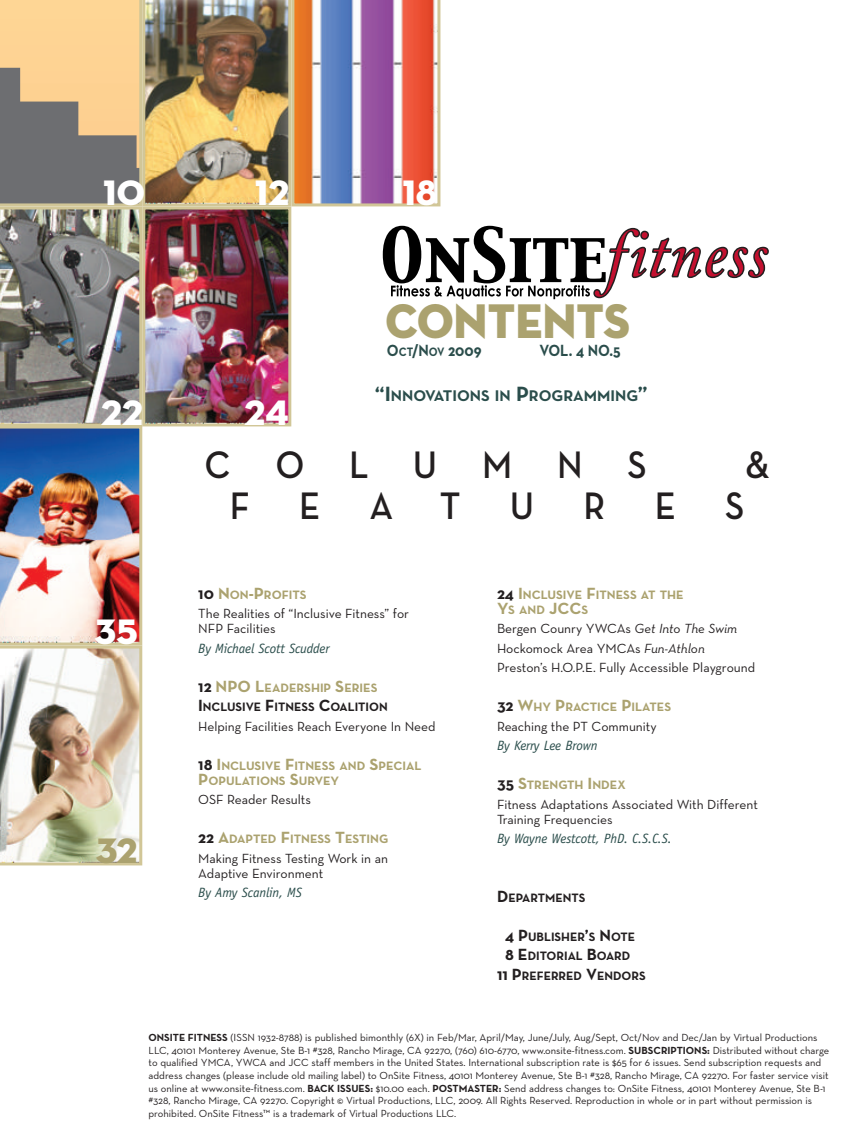
<style>
.page{position:relative;width:864px;height:1134px;background:#fff}
.page>*{position:absolute;margin:0;border:0;box-sizing:border-box;transform-origin:0 0}
.t1{font:49.5px "Neutra Display Titling";color:#aba26f;scale:.95 1}
.t2{font:600 39px "Neutra Text";letter-spacing:1.235em;color:#231f20;scale:.93 1}
.t3{font:36px "Neutra Display Titling";color:#fff}
.t4{font:36px "Neutra Display Titling";color:#aba26f}
.t5{font:700 16.5px "Neutra Text";color:#2a4d4b;scale:.9 1}
.t6{font:700 15.75px "Neutra Text";color:#2a4d4b}
.t7{font:13.5px/15px "Neutra Text";color:#231f20}
.t8{font:italic 13.5px "Officina Sans";letter-spacing:-.01em;color:#2a4d4b}
.t9{font:700 12.3px/15px "Neutra Text";color:#aba26f}
.t10{font:700 12.3px/19.5px "Neutra Text";color:#231f20}
.t11{font:10.5px/12.6px "Neutra Text";color:#231f20}
.s1{font-size:12.3px}
.s2{font-size:21px}
.s3{font-size:16.5px;color:#231f20}
.s4{font-size:16.5px}
.s5{font-size:16.5px;color:#aba26f}
.s6{color:#aba26f}
.s7{font-style:italic}
.s8{font-weight:700}
</style>
<div class="page">
<img style="left:0;top:0;width:769px;height:865px">
<h3 class="t3" style="left:104px;top:171px;width:43px">10</h3>
<h3 class="t3" style="left:101px;top:391px;width:43px">22</h3>
<h3 class="t3" style="left:95px;top:610px;width:45px">35</h3>
<h3 class="t4" style="left:96px;top:830px;width:43px">32</h3>
<h3 class="t3" style="left:255px;top:171px;width:36px">12</h3>
<h3 class="t3" style="left:245px;top:391px;width:46px">24</h3>
<h3 class="t3" style="left:403px;top:171px;width:36px">18</h3>
<h1 class="t1" style="left:385px;top:292px;width:259px">CONTENTS</h1>
<h3 class="t5" style="left:387px;top:344px;width:107px">O<span class="s1">CT</span>/N<span class="s1">OV</span> 2009</h3>
<h3 class="t5" style="left:539px;top:344px;width:92px">VOL. 4 NO.5</h3>
<h3 class="t6" style="left:375px;top:389px;width:274px"><span class="s2">“I</span>NNOVATIONS IN <span class="s2">P</span>ROGRAMMING<span class="s2">”</span></h3>
<h2 class="t2" style="left:205px;top:450px;width:477px">COLUMNS</h2>
<h2 class="t2" style="left:745px;top:450px;width:28px">&amp;</h2>
<h2 class="t2" style="left:230px;top:490px;width:23px">F</h2>
<h2 class="t2" style="left:299px;top:490px;width:24px">E</h2>
<h2 class="t2" style="left:370px;top:490px;width:99px">A T</h2>
<h2 class="t2" style="left:510px;top:490px;width:28px">U</h2>
<h2 class="t2" style="left:584px;top:490px;width:25px">R</h2>
<h2 class="t2" style="left:655px;top:490px;width:24px">E</h2>
<h2 class="t2" style="left:725px;top:490px;width:22px">S</h2>
<p class="t9" style="left:198px;top:588px;width:110px"><span class="s3">10</span> <span class="s4">N</span>ON<span class="s4">-P</span>ROFITS</p>
<p class="t7" style="left:198px;top:607px;width:212px">The Realities of “Inclusive Fitness” for<br>NFP Facilities</p>
<p class="t8" style="left:198px;top:643px;width:133px">By Michael Scott Scudder</p>
<p class="t10" style="left:198px;top:679px;width:191px"><span class="s4">12</span> <span class="s5">NPO L</span><span class="s6">EADERSHIP</span> <span class="s5">S</span><span class="s6">ERIES<br></span><span class="s4">I</span>NCLUSIVE <span class="s4">F</span>ITNESS <span class="s4">C</span>OALITION</p>
<p class="t7" style="left:198px;top:720px;width:239px">Helping Facilities Reach Everyone In Need</p>
<p class="t9" style="left:198px;top:759px;width:225px"><span class="s3">18</span> <span class="s4">I</span>NCLUSIVE <span class="s4">F</span>ITNESS AND <span class="s4">S</span>PECIAL<br><span class="s4">P</span>OPULATIONS <span class="s4">S</span>URVEY</p>
<p class="t7" style="left:198px;top:793px;width:114px">OSF Reader Results</p>
<p class="t9" style="left:198px;top:832px;width:192px"><span class="s3">22</span> <span class="s4">A</span>DAPTED <span class="s4">F</span>ITNESS <span class="s4">T</span>ESTING</p>
<p class="t7" style="left:198px;top:852px;width:191px">Making Fitness Testing Work in an<br>Adaptive Environment</p>
<p class="t8" style="left:198px;top:887px;width:105px">By Amy Scanlin, MS</p>
<p class="t9" style="left:497px;top:588px;width:188px"><span class="s3">24</span> <span class="s4">I</span>NCLUSIVE <span class="s4">F</span>ITNESS AT THE<br><span class="s4">Y</span>S AND <span class="s4">JCC</span>S</p>
<p class="t7" style="left:497px;top:620px;width:260px;line-height:19.5px">Bergen Counry YWCAs <span class="s7">Get Into The Swim<br></span>Hockomock Area YMCAs <span class="s7">Fun-Athlon<br></span>Preston’s H.O.P.E. Fully Accessible Playground</p>
<p class="t9" style="left:497px;top:700px;width:176px"><span class="s3">32</span> <span class="s4">W</span>HY <span class="s4">P</span>RACTICE <span class="s4">P</span>ILATES</p>
<p class="t7" style="left:497px;top:720px;width:161px">Reaching the PT Community</p>
<p class="t8" style="left:497px;top:740px;width:102px">By Kerry Lee Brown</p>
<p class="t9" style="left:497px;top:778px;width:130px"><span class="s3">35</span> <span class="s4">S</span>TRENGTH <span class="s4">I</span>NDEX</p>
<p class="t7" style="left:497px;top:798px;width:262px">Fitness Adaptations Associated With Different<br>Training Frequencies</p>
<p class="t8" style="left:497px;top:833px;width:176px">By Wayne Westcott, PhD. C.S.C.S.</p>
<p class="t10" style="left:497px;top:889px;width:90px"><span class="s4">D</span>EPARTMENTS</p>
<p class="t10" style="left:497px;top:928px;width:150px;text-align:center"><span class="s4">4 P</span>UBLISHER<span class="s4">’</span>S <span class="s4">N</span>OTE<br><span class="s4">8 E</span>DITORIAL <span class="s4">B</span>OARD<br><span class="s4">11 P</span>REFERRED <span class="s4">V</span>ENDORS</p>
<p class="t11" style="left:149px;top:1032px;width:682px"><span class="s8">ONSITE FITNESS</span> (ISSN 1932-8788) is published bimonthly (6X) in Feb/Mar, April/May, June/July, Aug/Sept, Oct/Nov and Dec/Jan by Virtual Productions LLC, 40101 Monterey Avenue, Ste B-1 #328, Rancho Mirage, CA 92270, (760) 610-6770, www.onsite-fitness.com. <span class="s8">SUBSCRIPTIONS:</span> Distributed without charge to qualified YMCA, YWCA and JCC staff members in the United States. International subscription rate is $65 for 6 issues. Send subscription requests and address changes (please include old mailing label) to OnSite Fitness, 40101 Monterey Avenue, Ste B-1 #328, Rancho Mirage, CA 92270. For faster service visit us online at www.onsite-fitness.com. <span class="s8">BACK ISSUES:</span> $10.00 each. <span class="s8">POSTMASTER:</span> Send address changes to: OnSite Fitness, 40101 Monterey Avenue, Ste B-1 #328, Rancho Mirage, CA 92270. Copyright © Virtual Productions, LLC, 2009. All Rights Reserved. Reproduction in whole or in part without permission is prohibited. OnSite Fitness™ is a trademark of Virtual Productions LLC.</p>
</div>
